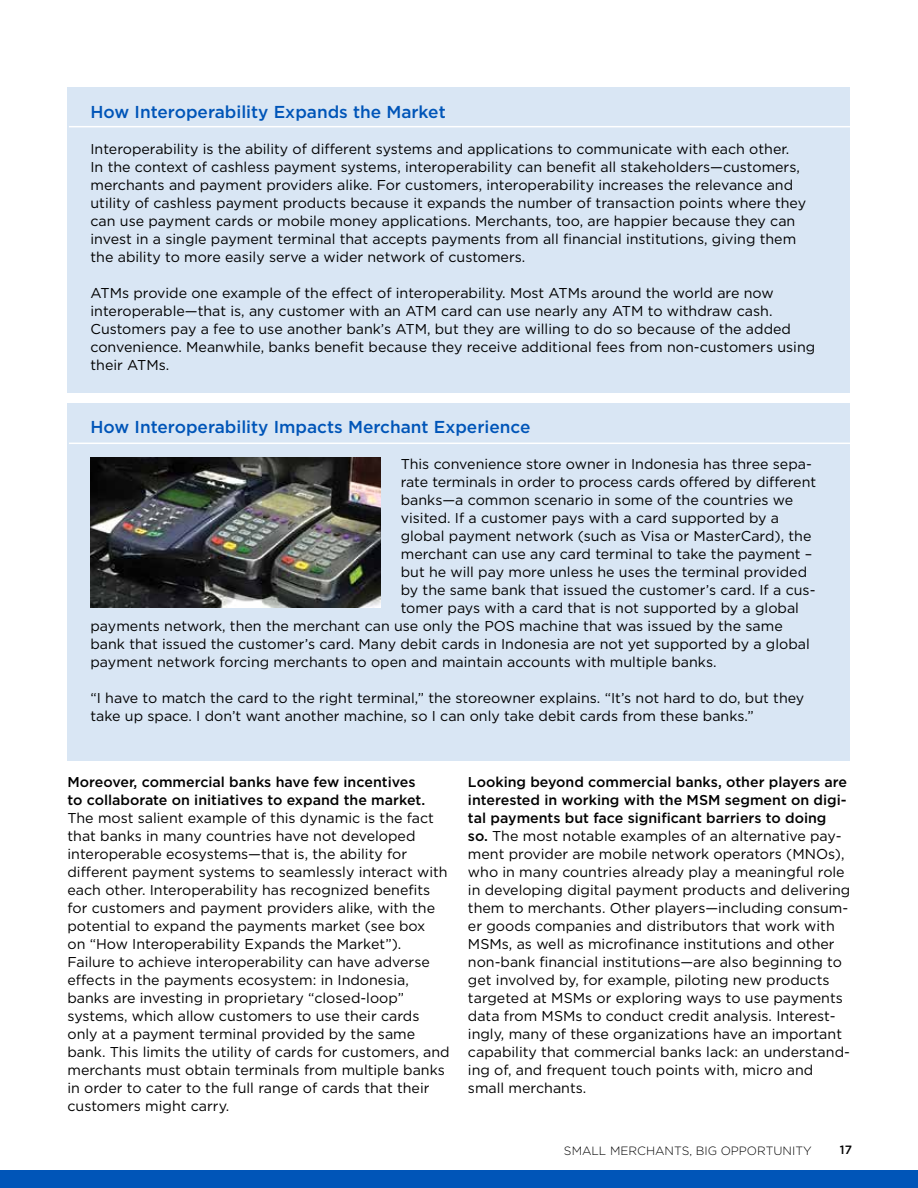
<style>
.page{position:relative;width:918px;height:1188px;background:#fff}
.page>*{position:absolute;margin:0;border:0;box-sizing:border-box;transform-origin:0 0}
.t1{font:500 17.25px "Gotham";color:#0055b8}
.t2{font:14.25px/18px "Gotham";color:#000}
.t3{font:500 14.25px/18px "Gotham";color:#000}
.t4{font:300 12px "Gotham";color:#000}
.t5{font:500 12px "Gotham";color:#000}
.s1{font-weight:500}
</style>
<div class="page">
<div style="left:0;top:1170px;width:918px;height:18px;background:#0055b8"></div>
<div style="left:67px;top:403px;width:783px;height:357px;background:#d9e6f4"></div>
<div style="left:67px;top:88px;width:783px;height:305px;background:#d9e6f4"></div>
<hr style="left:69px;top:126px;width:782px;height:1px;background:#fff">
<hr style="left:69px;top:443px;width:782px;height:1px;background:#fff">
<img style="left:91px;top:458px;width:290px;height:150px">
<p class="t1" style="left:91px;top:102px;width:357px">How Interoperability Expands the Market</p>
<p class="t2" style="left:91px;top:139px;width:717px">Interoperability is the ability of different systems and applications to communicate with each other.<br>In the context of cashless payment systems, interoperability can benefit all stakeholders—customers, merchants and payment providers alike. For customers, interoperability increases the relevance and utility of cashless payment products because it expands the number of transaction points where they can use payment cards or mobile money applications. Merchants, too, are happier because they can invest in a single payment terminal that accepts payments from all financial institutions, giving them the ability to more easily serve a wider network of customers.</p>
<p class="t2" style="left:91px;top:283px;width:726px">ATMs provide one example of the effect of interoperability. Most ATMs around the world are now interoperable—that is, any customer with an ATM card can use nearly any ATM to withdraw cash.<br>Customers pay a fee to use another bank’s ATM, but they are willing to do so because of the added convenience. Meanwhile, banks benefit because they receive additional fees from non-customers using their ATMs.</p>
<p class="t1" style="left:91px;top:417px;width:442px">How Interoperability Impacts Merchant Experience</p>
<p class="t2" style="left:401px;top:454px;width:413px">This convenience store owner in Indonesia has three sepa-</p>
<p class="t2" style="left:401px;top:472px;width:417px">rate terminals in order to process cards offered by different</p>
<p class="t2" style="left:401px;top:490px;width:394px">banks—a common scenario in some of the countries we</p>
<p class="t2" style="left:401px;top:508px;width:380px">visited. If a customer pays with a card supported by a</p>
<p class="t2" style="left:401px;top:526px;width:412px">global payment network (such as Visa or MasterCard), the</p>
<p class="t2" style="left:401px;top:544px;width:413px">merchant can use any card terminal to take the payment –</p>
<p class="t2" style="left:401px;top:562px;width:408px">but he will pay more unless he uses the terminal provided</p>
<p class="t2" style="left:401px;top:580px;width:416px">by the same bank that issued the customer’s card. If a cus-</p>
<p class="t2" style="left:401px;top:598px;width:400px">tomer pays with a card that is not supported by a global</p>
<p class="t2" style="left:91px;top:616px;width:694px">payments network, then the merchant can use only the POS machine that was issued by the same</p>
<p class="t2" style="left:91px;top:634px;width:721px">bank that issued the customer’s card. Many debit cards in Indonesia are not yet supported by a global</p>
<p class="t2" style="left:91px;top:652px;width:628px">payment network forcing merchants to open and maintain accounts with multiple banks.</p>
<p class="t2" style="left:91px;top:688px;width:715px">“I have to match the card to the right terminal,” the storeowner explains. “It’s not hard to do, but they take up space. I don’t want another machine, so I can only take debit cards from these banks.”</p>
<p class="t3" style="left:68px;top:773px;width:359px">Moreover, commercial banks have few incentives to collaborate on initiatives to expand the market.</p>
<p class="t2" style="left:68px;top:809px;width:384px">The most salient example of this dynamic is the fact that banks in many countries have not developed interoperable ecosystems—that is, the ability for different payment systems to seamlessly interact with each other. Interoperability has recognized benefits for customers and payment providers alike, with the potential to expand the payments market (see box<br>on “How Interoperability Expands the Market”).<br>Failure to achieve interoperability can have adverse effects in the payments ecosystem: in Indonesia, banks are investing in proprietary “closed-loop” systems, which allow customers to use their cards only at a payment terminal provided by the same bank. This limits the utility of cards for customers, and merchants must obtain terminals from multiple banks in order to cater to the full range of cards that their customers might carry.</p>
<p class="t2" style="left:468px;top:773px;width:384px"><span class="s1">Looking beyond commercial banks, other players are interested in working with the MSM segment on digi&shy;tal payments but face significant barriers to doing<br>so.</span> The most notable examples of an alternative pay&shy;ment provider are mobile network operators (MNOs), who in many countries already play a meaningful role in developing digital payment products and delivering them to merchants. Other players—including consum&shy;er goods companies and distributors that work with MSMs, as well as microfinance institutions and other non-bank financial institutions—are also beginning to get involved by, for example, piloting new products targeted at MSMs or exploring ways to use payments data from MSMs to conduct credit analysis. Interest&shy;ingly, many of these organizations have an important capability that commercial banks lack: an understand&shy;ing of, and frequent touch points with, micro and small merchants.</p>
<p class="t4" style="left:564px;top:1144px;width:249px">SMALL MERCHANTS, BIG OPPORTUNITY</p>
<p class="t5" style="left:840px;top:1143px;width:14px">17</p>
</div>
